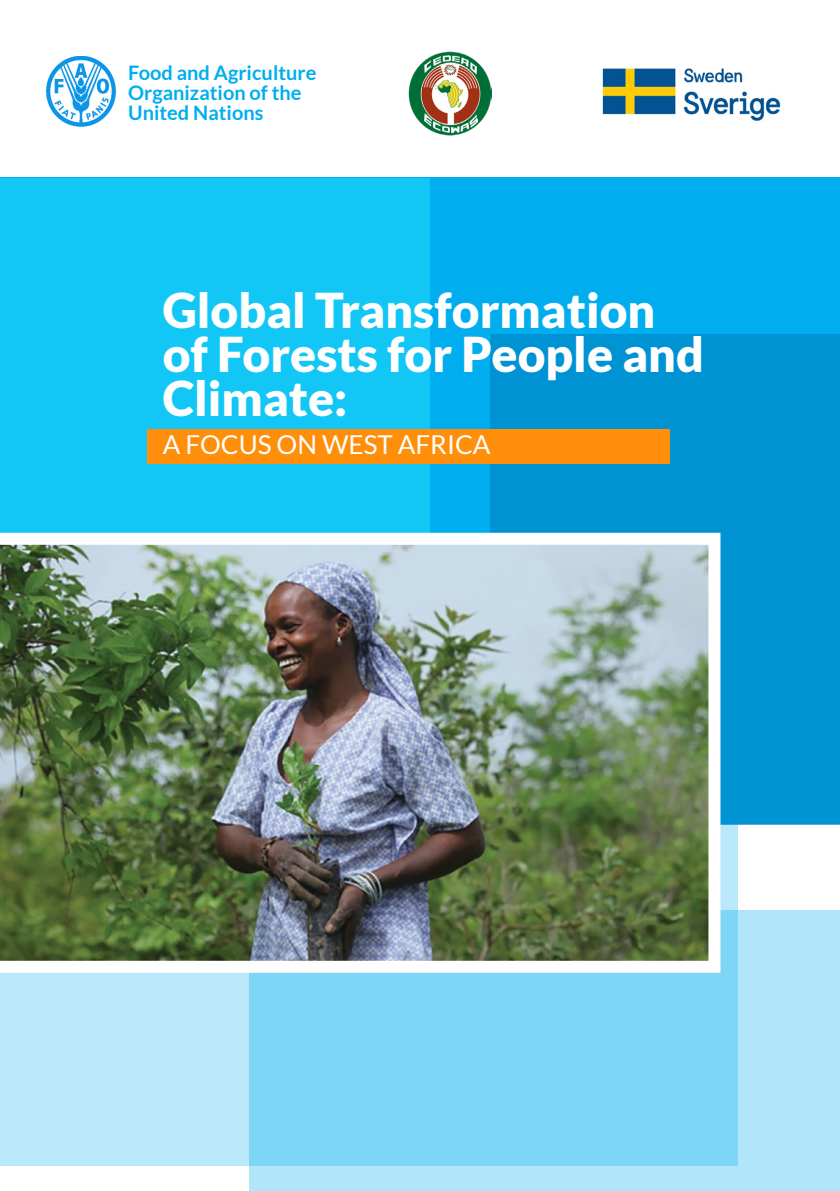
<style>
.page{position:relative;width:840px;height:1191px;background:#fff}
.page>*{position:absolute;margin:0;border:0;box-sizing:border-box;transform-origin:0 0}
.t1{font:900 48px/44px "Lato";color:#fff}
.t2{font:26px "Lato";color:#fff}
.t3{font:700 20px "Lato";color:#00aeef}
</style>
<div class="page">
<div style="left:0;top:675px;width:737px;height:490px;background:#b8e8fa"></div>
<svg style="left:249px;top:910px;width:590px;height:281px;background:#8ddaf7"></svg>
<div style="left:0;top:178px;width:839px;height:646px;background:#00aeef"></div>
<div style="left:489px;top:334px;width:350px;height:491px;background:#0093d4"></div>
<div style="left:0;top:179px;width:429px;height:490px;background:#12c7f6"></div>
<img style="left:46px;top:56px;width:70px;height:71px">
<img style="left:408px;top:51px;width:83px;height:84px">
<img style="left:602px;top:68px;width:179px;height:53px">
<img style="left:0;top:533px;width:720px;height:439px">
<div style="left:147px;top:429px;width:522px;height:34px;background:#ff8f0a"></div>
<p class="t3" style="left:128px;top:61px;width:190px">Food and Agriculture</p>
<p class="t3" style="left:128px;top:81px;width:175px">Organization of the</p>
<p class="t3" style="left:128px;top:101px;width:137px">United Nations</p>
<p class="t1" style="left:163px;top:287px;width:542px">Global Transformation of Forests for People and<br>Climate:</p>
<p class="t2" style="left:163px;top:430px;width:329px">A FOCUS ON WEST AFRICA</p>
</div>
